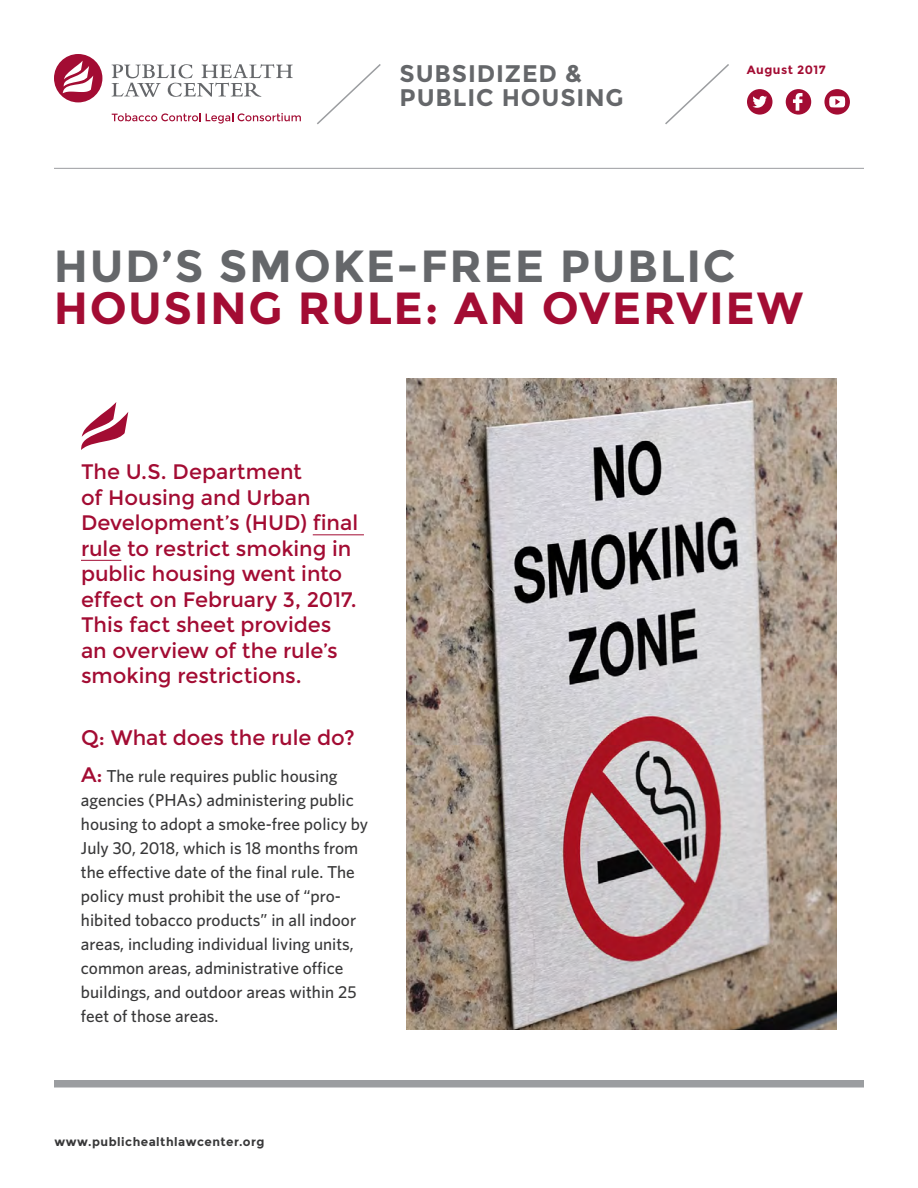
<style>
.page{position:relative;width:918px;height:1188px;background:#fff}
.page>*{position:absolute;margin:0;border:0;box-sizing:border-box;transform-origin:0 0}
.t1{font:700 45px "Montserrat";letter-spacing:.035em;color:#a30c33}
.t2{font:700 45px "Montserrat";letter-spacing:.035em;color:#65676a}
.t3{font:700 24px/24px "Montserrat";letter-spacing:.035em;color:#65676a}
.t4{font:21px/25.5px "Montserrat";color:#a30c33}
.t5{font:500 17.25px/24px "Whitney";color:#383839}
.t6{font:700 12px "Montserrat";letter-spacing:.04em;color:#383839}
.t7{font:700 12px "Montserrat";letter-spacing:.04em;color:#a30c33}
.s1{font-family:"Montserrat";font-weight:400;font-size:21px;color:#a30c33}
</style>
<div class="page">
<hr style="left:54px;top:168px;width:810px;height:1px;background:#9b9da0">
<svg style="left:317px;top:64px;width:64px;height:61px"></svg>
<svg style="left:665px;top:64px;width:64px;height:61px"></svg>
<div style="left:54px;top:1080px;width:810px;height:8px;background:#9b9da0"></div>
<svg style="left:81px;top:402px;width:47px;height:48px"></svg>
<svg style="left:786px;top:89px;width:25px;height:26px"></svg>
<svg style="left:747px;top:89px;width:25px;height:26px"></svg>
<svg style="left:824px;top:89px;width:26px;height:26px"></svg>
<hr style="left:313px;top:535px;width:51px;height:1px;background:#a30c33">
<hr style="left:81px;top:560px;width:40px;height:1px;background:#a30c33">
<img style="left:406px;top:378px;width:431px;height:652px">
<svg style="left:112px;top:64px;width:181px;height:33px"></svg>
<svg style="left:112px;top:113px;width:189px;height:11px"></svg>
<svg style="left:54px;top:54px;width:48px;height:48px"></svg>
<h2 class="t3" style="left:400px;top:61px;width:226px">SUBSIDIZED &amp;<br>PUBLIC HOUSING</h2>
<p class="t7" style="left:747px;top:62px;width:80px">August 2017</p>
<h1 class="t2" style="left:54px;top:239px;width:684px">HUD’S SMOKE-FREE PUBLIC</h1>
<h1 class="t1" style="left:54px;top:281px;width:751px">HOUSING RULE: AN OVERVIEW</h1>
<p class="t4" style="left:81px;top:459px;width:279px">The U.S. Department<br>of Housing and Urban<br>Development’s (HUD) final rule to restrict smoking in public housing went into effect on February 3, 2017.<br>This fact sheet provides an overview of the rule’s smoking restrictions.</p>
<p class="t4" style="left:81px;top:725px;width:275px">Q: What does the rule do?</p>
<p class="t5" style="left:81px;top:764px;width:289px"><span class="s1">A:</span> The rule requires public housing agencies (PHAs) administering public housing to adopt a smoke-free policy by July 30, 2018, which is 18 months from the effective date of the final rule. The policy must prohibit the use of “pro&shy;hibited tobacco products” in all indoor areas, including individual living units, common areas, administrative office buildings, and outdoor areas within 25 feet of those areas.</p>
<p class="t6" style="left:55px;top:1134px;width:212px">www.publichealthlawcenter.org</p>
</div>
